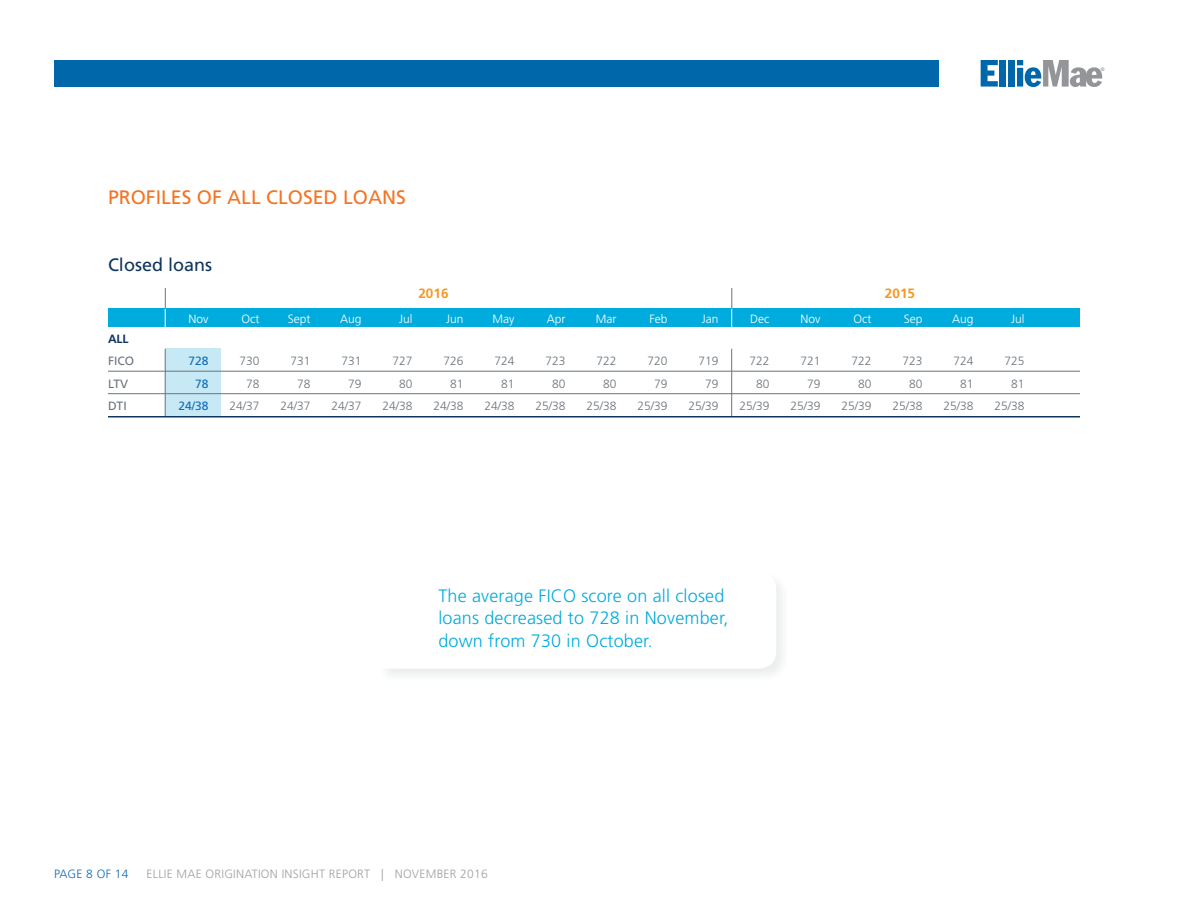
<style>
.page{position:relative;width:1188px;height:918px;background:#fff}
.page>*{position:absolute;margin:0;border:0;box-sizing:border-box;transform-origin:0 0}
.t1{font:19.5px "Frutiger";color:#f47423}
.t2{font:300 18px/22.5px "Frutiger";letter-spacing:.01em;color:#00acdd}
.t3{font:18px "Frutiger";color:#10365d}
.t4{font:700 13.5px "Frutiger";color:#f79721}
.t5{font:300 12px "Frutiger";color:#6a737c}
.t6{font:300 12px "Frutiger";color:#fff}
.t7{font:300 12px "Frutiger";letter-spacing:.02em;color:#a0a0a4}
.t8{font:12px "Frutiger";color:#6a737c}
.t9{font:12px "Frutiger";color:#0f6cb6}
.t10{font:300 12px "Frutiger";letter-spacing:.02em;color:#0f6cb6}
.t11{font:700 12px "Frutiger";color:#10365d}
</style>
<div class="page">
<svg style="left:981px;top:60px;width:17px;height:27px"></svg>
<div style="left:1000px;top:60px;width:6px;height:27px;background:#0067aa"></div>
<div style="left:1008px;top:60px;width:7px;height:27px;background:#0067aa"></div>
<svg style="left:1017px;top:60px;width:87px;height:27px"></svg>
<div style="left:54px;top:60px;width:885px;height:27px;background:#0067aa"></div>
<div style="left:165px;top:349px;width:56px;height:67px;background:#c7e9f6"></div>
<div style="left:108px;top:309px;width:972px;height:18px;background:#00acdd"></div>
<hr style="left:165px;top:349px;width:1px;height:67px;background:#6a737c">
<svg style="left:165px;top:288px;width:1px;height:39px"></svg>
<hr style="left:731px;top:349px;width:1px;height:67px;background:#6a737c">
<svg style="left:731px;top:288px;width:2px;height:39px"></svg>
<hr style="left:108px;top:371px;width:972px;height:1px;background:#6a737c">
<hr style="left:108px;top:393px;width:972px;height:1px;background:#6a737c">
<hr style="left:108px;top:416px;width:972px;height:2px;background:#10365d">
<h1 class="t1" style="left:108px;top:186px;width:299px">PROFILES OF ALL CLOSED LOANS</h1>
<h2 class="t3" style="left:108px;top:254px;width:106px">Closed loans</h2>
<p class="t4" style="left:418px;top:285px;width:32px">2016</p>
<p class="t4" style="left:885px;top:285px;width:32px">2015</p>
<p class="t6" style="left:188px;top:312px;width:22px">Nov</p>
<p class="t6" style="left:242px;top:312px;width:19px">Oct</p>
<p class="t6" style="left:288px;top:312px;width:24px">Sept</p>
<p class="t6" style="left:340px;top:312px;width:23px">Aug</p>
<p class="t6" style="left:399px;top:312px;width:15px">Jul</p>
<p class="t6" style="left:446px;top:312px;width:19px">Jun</p>
<p class="t6" style="left:493px;top:312px;width:23px">May</p>
<p class="t6" style="left:547px;top:312px;width:20px">Apr</p>
<p class="t6" style="left:596px;top:312px;width:22px">Mar</p>
<p class="t6" style="left:650px;top:312px;width:19px">Feb</p>
<p class="t6" style="left:702px;top:312px;width:18px">Jan</p>
<p class="t6" style="left:750px;top:312px;width:21px">Dec</p>
<p class="t6" style="left:800px;top:312px;width:22px">Nov</p>
<p class="t6" style="left:854px;top:312px;width:19px">Oct</p>
<p class="t6" style="left:904px;top:312px;width:20px">Sep</p>
<p class="t6" style="left:952px;top:312px;width:23px">Aug</p>
<p class="t6" style="left:1011px;top:312px;width:15px">Jul</p>
<p class="t11" style="left:108px;top:331px;width:22px">ALL</p>
<p class="t8" style="left:108px;top:354px;width:28px">FICO</p>
<p class="t9" style="left:188px;top:354px;width:22px">728</p>
<p class="t5" style="left:239px;top:354px;width:22px">730</p>
<p class="t5" style="left:290px;top:354px;width:22px">731</p>
<p class="t5" style="left:341px;top:354px;width:22px">731</p>
<p class="t5" style="left:392px;top:354px;width:22px">727</p>
<p class="t5" style="left:443px;top:354px;width:22px">726</p>
<p class="t5" style="left:494px;top:354px;width:22px">724</p>
<p class="t5" style="left:545px;top:354px;width:22px">723</p>
<p class="t5" style="left:596px;top:354px;width:22px">722</p>
<p class="t5" style="left:647px;top:354px;width:22px">720</p>
<p class="t5" style="left:698px;top:354px;width:22px">719</p>
<p class="t5" style="left:749px;top:354px;width:22px">722</p>
<p class="t5" style="left:800px;top:354px;width:22px">721</p>
<p class="t5" style="left:851px;top:354px;width:22px">722</p>
<p class="t5" style="left:902px;top:354px;width:22px">723</p>
<p class="t5" style="left:953px;top:354px;width:22px">724</p>
<p class="t5" style="left:1004px;top:354px;width:22px">725</p>
<p class="t8" style="left:108px;top:376px;width:22px">LTV</p>
<p class="t9" style="left:195px;top:376px;width:15px">78</p>
<p class="t5" style="left:246px;top:377px;width:15px">78</p>
<p class="t5" style="left:297px;top:377px;width:15px">78</p>
<p class="t5" style="left:348px;top:377px;width:15px">79</p>
<p class="t5" style="left:399px;top:377px;width:15px">80</p>
<p class="t5" style="left:450px;top:377px;width:15px">81</p>
<p class="t5" style="left:501px;top:377px;width:15px">81</p>
<p class="t5" style="left:552px;top:377px;width:15px">80</p>
<p class="t5" style="left:603px;top:377px;width:15px">80</p>
<p class="t5" style="left:654px;top:377px;width:15px">79</p>
<p class="t5" style="left:705px;top:377px;width:15px">79</p>
<p class="t5" style="left:756px;top:377px;width:15px">80</p>
<p class="t5" style="left:807px;top:377px;width:15px">79</p>
<p class="t5" style="left:858px;top:377px;width:15px">80</p>
<p class="t5" style="left:909px;top:377px;width:15px">80</p>
<p class="t5" style="left:960px;top:377px;width:15px">81</p>
<p class="t5" style="left:1011px;top:377px;width:15px">81</p>
<p class="t8" style="left:108px;top:399px;width:20px">DTI</p>
<p class="t9" style="left:178px;top:399px;width:32px">24/38</p>
<p class="t5" style="left:229px;top:399px;width:32px">24/37</p>
<p class="t5" style="left:280px;top:399px;width:32px">24/37</p>
<p class="t5" style="left:331px;top:399px;width:32px">24/37</p>
<p class="t5" style="left:382px;top:399px;width:32px">24/38</p>
<p class="t5" style="left:433px;top:399px;width:32px">24/38</p>
<p class="t5" style="left:484px;top:399px;width:32px">24/38</p>
<p class="t5" style="left:535px;top:399px;width:32px">25/38</p>
<p class="t5" style="left:586px;top:399px;width:32px">25/38</p>
<p class="t5" style="left:637px;top:399px;width:32px">25/39</p>
<p class="t5" style="left:688px;top:399px;width:32px">25/39</p>
<p class="t5" style="left:739px;top:399px;width:32px">25/39</p>
<p class="t5" style="left:790px;top:399px;width:32px">25/39</p>
<p class="t5" style="left:841px;top:399px;width:32px">25/39</p>
<p class="t5" style="left:892px;top:399px;width:32px">25/38</p>
<p class="t5" style="left:943px;top:399px;width:32px">25/38</p>
<p class="t5" style="left:994px;top:399px;width:32px">25/38</p>
<h2 class="t2" style="left:438px;top:585px;width:292px">The average FICO score on all closed loans decreased to 728 in November, down from 730 in October.</h2>
<p class="t10" style="left:54px;top:867px;width:76px">PAGE 8 OF 14</p>
<p class="t7" style="left:147px;top:867px;width:343px">ELLIE MAE ORIGINATION INSIGHT REPORT | NOVEMBER 2016</p>
</div>
